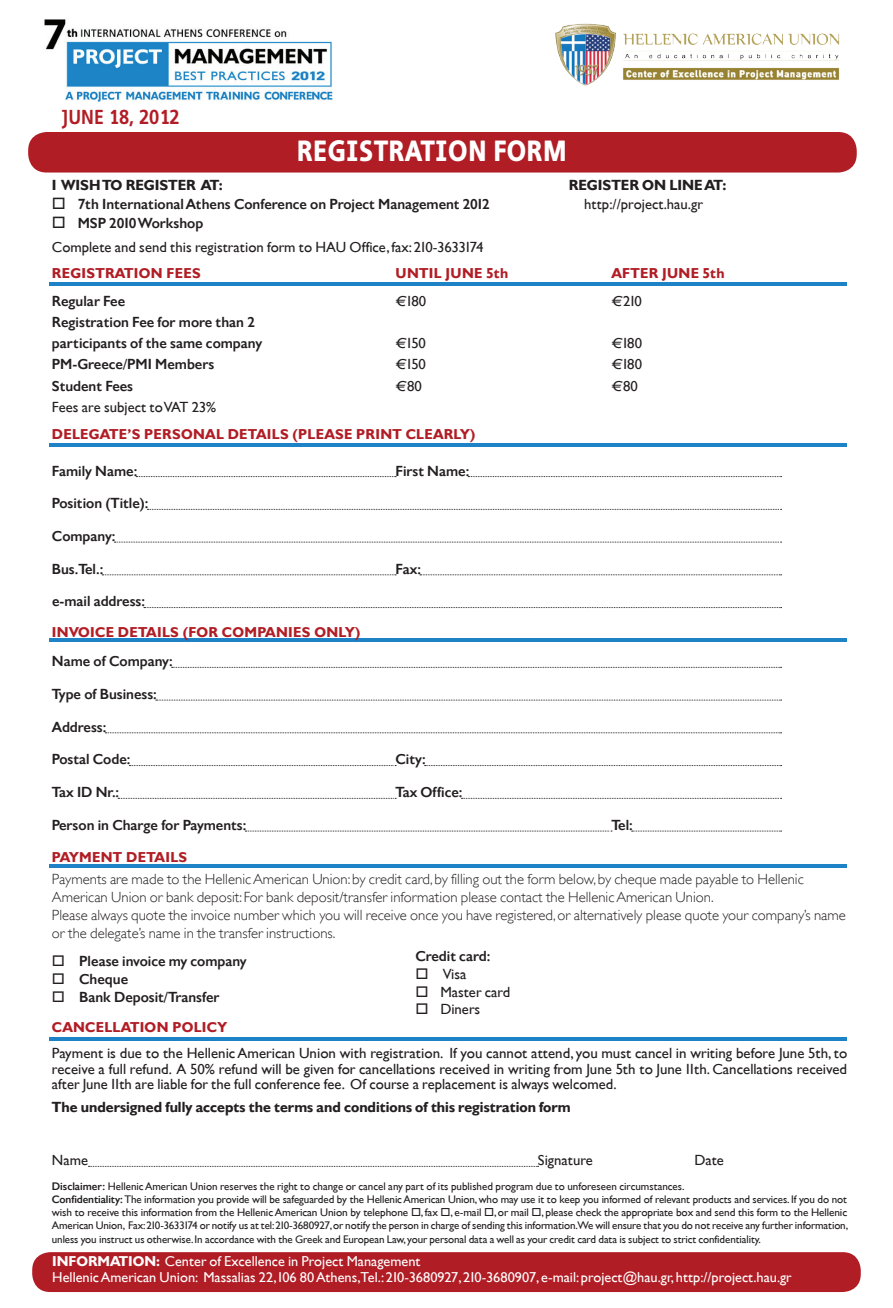
<style>
.page{position:relative;width:893px;height:1308px;background:#fff}
.page>*{position:absolute;margin:0;border:0;box-sizing:border-box;transform-origin:0 0}
.t1{font:900 29.25px "PF Index";color:#fff}
.t2{font:700 20.25px "PF Index";color:#b11d25}
.t3{font:14.85px/15.8px "Gill Sans Hel";color:#231f20}
.t4{font:600 14.85px/21.2px "Gill Sans Hel";color:#231f20}
.t5{font:300 14.85px/17.8px "Gill Sans Hel";color:#231f20}
.t6{font:700 14.85px "Gill Sans Hel";color:#231f20}
.t7{font:14.85px "Gill Sans Hel TF Demi";color:#231f20}
.t8{font:14.4px/15.8px "Gill Sans Hel";color:#fff}
.t9{font:700 14.4px "Gill Sans Hel";letter-spacing:.025em;color:#b11d25}
.t10{font:11.03px/13.3px "Gill Sans Hel";letter-spacing:-.01em;color:#231f20}
.s1{font-weight:600}
.s2{font-weight:700}
</style>
<div class="page">
<hr style="left:49px;top:283px;width:798px;height:3px;background:#1d83c6">
<div style="left:32px;top:1252px;width:829px;height:40px;background:#b11d25;border-radius:18px"></div>
<div style="left:28px;top:132px;width:829px;height:40px;background:#b11d25;border-radius:18px"></div>
<img style="left:555px;top:23px;width:285px;height:63px">
<img style="left:44px;top:19px;width:289px;height:82px">
<hr style="left:49px;top:443px;width:798px;height:3px;background:#1d83c6">
<hr style="left:49px;top:638px;width:798px;height:4px;background:#1d83c6">
<hr style="left:49px;top:864px;width:798px;height:3px;background:#1d83c6">
<hr style="left:0;top:1037px;width:871px;height:3px;background:#1d83c6">
<div style="left:0;top:232px;width:48px;height:980px;background:#fff"></div>
<div style="left:847px;top:187px;width:46px;height:980px;background:#fff"></div>
<svg style="left:136px;top:476px;width:260px;height:1px"></svg>
<svg style="left:468px;top:476px;width:314px;height:1px"></svg>
<svg style="left:147px;top:509px;width:635px;height:1px"></svg>
<svg style="left:114px;top:542px;width:668px;height:1px"></svg>
<svg style="left:102px;top:574px;width:294px;height:1px"></svg>
<svg style="left:420px;top:574px;width:362px;height:1px"></svg>
<svg style="left:144px;top:607px;width:638px;height:1px"></svg>
<svg style="left:172px;top:667px;width:610px;height:1px"></svg>
<svg style="left:156px;top:699px;width:626px;height:1px"></svg>
<svg style="left:105px;top:732px;width:677px;height:1px"></svg>
<svg style="left:129px;top:765px;width:267px;height:1px"></svg>
<svg style="left:425px;top:765px;width:357px;height:1px"></svg>
<svg style="left:118px;top:798px;width:278px;height:1px"></svg>
<svg style="left:461px;top:798px;width:321px;height:1px"></svg>
<svg style="left:245px;top:830px;width:367px;height:1px"></svg>
<svg style="left:632px;top:830px;width:150px;height:1px"></svg>
<svg style="left:89px;top:1166px;width:450px;height:1px"></svg>
<h2 class="t2" style="left:62px;top:105px;width:119px">JUNE 18, 2012</h2>
<h1 class="t1" style="left:297px;top:134px;width:272px">REGISTRATION FORM</h1>
<h3 class="t6" style="left:52px;top:176px;width:173px">I WISH TO REGISTER AT:</h3>
<h3 class="t6" style="left:569px;top:176px;width:159px">REGISTER ON LIN E AT:</h3>
<h3 class="t4" style="left:52px;top:193px;width:439px">□ 7th International Athens Conference on Project Management 2012</h3>
<h3 class="t3" style="left:584px;top:196px;width:120px">http://project.hau.gr</h3>
<h3 class="t3" style="left:52px;top:211px;width:433px;line-height:24.3px">□ <span class="s1">MSP 2010 Workshop<br></span>Complete and send this registration form to HAU Office, fax: 210-3633174</h3>
<h3 class="t9" style="left:52px;top:265px;width:54px">REGISTRATION</h3>
<h3 class="t9" style="left:166px;top:265px;width:36px">FEES</h3>
<h3 class="t9" style="left:395px;top:265px;width:21px">UNTI</h3>
<h3 class="t9" style="left:434px;top:265px;width:76px">L JUNE 5TH</h3>
<h3 class="t9" style="left:611px;top:265px;width:115px">AFTER JUN E 5TH</h3>
<h3 class="t4" style="left:52px;top:290px;width:75px">Regular Fee</h3>
<h3 class="t3" style="left:395px;top:293px;width:32px">€180</h3>
<h3 class="t3" style="left:611px;top:293px;width:32px">€210</h3>
<h3 class="t4" style="left:52px;top:311px;width:212px">Registration Fee for more than 2 participants of the same company</h3>
<h3 class="t3" style="left:395px;top:335px;width:32px">€150</h3>
<h3 class="t3" style="left:611px;top:335px;width:32px">€180</h3>
<h3 class="t4" style="left:52px;top:354px;width:164px">PM-Greece/PMI Members</h3>
<h3 class="t3" style="left:395px;top:357px;width:32px">€150</h3>
<h3 class="t3" style="left:611px;top:357px;width:32px">€180</h3>
<h3 class="t4" style="left:52px;top:375px;width:83px">Student Fees</h3>
<h3 class="t3" style="left:395px;top:378px;width:28px">€80</h3>
<h3 class="t3" style="left:611px;top:378px;width:28px">€80</h3>
<h3 class="t3" style="left:52px;top:399px;width:166px">Fees are subject to VAT 23%</h3>
<h3 class="t9" style="left:52px;top:426px;width:22px">DELEG</h3>
<h3 class="t9" style="left:100px;top:426px;width:267px">ATE’S PERSONAL DETAILS (PLEASE PRINT</h3>
<h3 class="t9" style="left:406px;top:426px;width:71px">CLEARLY)</h3>
<h3 class="t4" style="left:52px;top:460px;width:87px">Family Name:</h3>
<h3 class="t4" style="left:395px;top:460px;width:75px">First Name:</h3>
<h3 class="t4" style="left:52px;top:493px;width:98px">Position (Title):</h3>
<h3 class="t4" style="left:52px;top:525px;width:65px">Company:</h3>
<h3 class="t4" style="left:52px;top:558px;width:53px">Bus.Tel.:</h3>
<h3 class="t4" style="left:396px;top:558px;width:27px">Fax:</h3>
<h3 class="t4" style="left:52px;top:591px;width:95px">e-mail address:</h3>
<h3 class="t9" style="left:52px;top:623px;width:148px">INVOICE DETAILS (FOR</h3>
<h3 class="t9" style="left:222px;top:623px;width:22px">COMPANI</h3>
<h3 class="t9" style="left:293px;top:623px;width:69px">ES ON LY)</h3>
<h3 class="t4" style="left:52px;top:650px;width:122px">Name of Company:</h3>
<h3 class="t4" style="left:52px;top:683px;width:107px">Type of Business:</h3>
<h3 class="t4" style="left:52px;top:716px;width:56px">Address:</h3>
<h3 class="t4" style="left:52px;top:749px;width:80px">Postal Code:</h3>
<h3 class="t4" style="left:395px;top:749px;width:32px">City:</h3>
<h3 class="t4" style="left:52px;top:781px;width:69px">Tax ID Nr.:</h3>
<h3 class="t4" style="left:395px;top:781px;width:69px">Tax Office:</h3>
<h3 class="t4" style="left:52px;top:814px;width:196px">Person in Charge for Payments:</h3>
<h3 class="t4" style="left:611px;top:814px;width:23px">Tel:</h3>
<h3 class="t9" style="left:52px;top:849px;width:128px">PAYMENT DETAILS</h3>
<p class="t5" style="left:52px;top:870px;width:796px">Payments are made to the Hellenic American Union: by credit card, by filling out the form below, by cheque made payable to Hellenic American Union or bank deposit: For bank deposit/transfer information please contact the Hellenic American Union.<br>Please always quote the invoice number which you will receive once you have registered, or alternatively please quote your company’s name or the delegate’s name in the transfer instructions.</p>
<h3 class="t4" style="left:52px;top:951px;width:196px">□ Please invoice my company</h3>
<h3 class="t4" style="left:52px;top:968px;width:78px">□ Cheque</h3>
<h3 class="t4" style="left:52px;top:986px;width:169px">□ Bank Deposit/Transfer</h3>
<h3 class="t9" style="left:52px;top:1019px;width:44px">CANCELL</h3>
<h3 class="t9" style="left:121px;top:1019px;width:98px">ATION POLICY</h3>
<p class="t3" style="left:52px;top:1045px;width:797px;text-align:justify">Payment is due to the Hellenic American Union with registration. If you cannot attend, you must cancel in writing before June 5th, to receive a full refund. A 50% refund will be given for cancellations received in writing from June 5th to June 11th. Cancellations received after June 11th are liable for the full conference fee. Of course a replacement is always welcomed.</p>
<h3 class="t6" style="left:52px;top:1098px;width:520px">THE UNDERSIGNED FULLY ACCEPTS THE TERMS AND CONDITIONS OF THIS REGISTRATION FORM</h3>
<h3 class="t3" style="left:52px;top:1152px;width:38px">Name</h3>
<h3 class="t3" style="left:538px;top:1152px;width:57px">Signature</h3>
<h3 class="t3" style="left:694px;top:1152px;width:31px">Date</h3>
<p class="t10" style="left:52px;top:1179px;width:798px"><span class="s1">Disclaimer:</span> Hellenic American Union reserves the right to change or cancel any part of its published program due to unforeseen circumstances.<br><span class="s1">Confidentiality:</span> The information you provide will be safeguarded by the Hellenic American Union, who may use it to keep you informed of relevant products and services. If you do not wish to receive this information from the Hellenic American Union by telephone □, fax □, e-mail □, or mail □, please check the appropriate box and send this form to the Hellenic American Union, Fax: 210-3633174 or notify us at tel: 210-3680927, or notify the person in charge of sending this information.We will ensure that you do not receive any further information, unless you instruct us otherwise. In accordance with the Greek and European Law, your personal data a well as your credit card data is subject to strict confidentiality.</p>
<h3 class="t7" style="left:415px;top:948px;width:77px">Credit card:</h3>
<h3 class="t3" style="left:415px;top:966px;width:53px">□ Visa</h3>
<h3 class="t3" style="left:415px;top:984px;width:96px">□ Master card</h3>
<h3 class="t3" style="left:415px;top:1001px;width:66px">□ Diners</h3>
<h3 class="t8" style="left:52px;top:1253px;width:741px"><span class="s2">INFORMATION:</span> Center of Excellence in Project Management<br>Hellenic American Union: Massalias 22, 106 80 Athens,Tel.: 210-3680927, 210-3680907, e-mail: project@hau.gr, http://project.hau.gr</h3>
</div>
